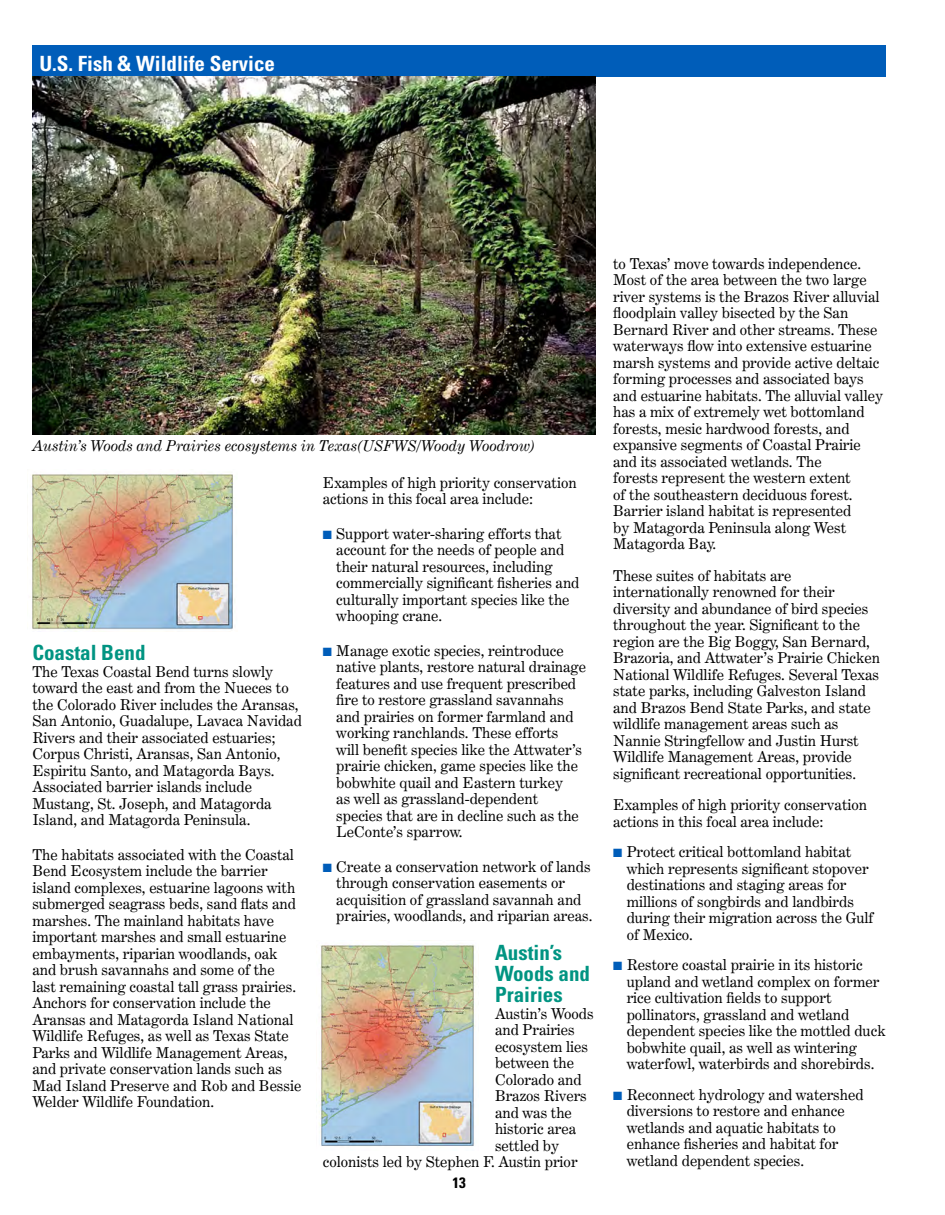
<style>
.page{position:relative;width:945px;height:1215px;background:#fff}
.page>*{position:absolute;margin:0;border:0;box-sizing:border-box;transform-origin:0 0}
.t1{font:700 condensed 21px/21px "Univers";color:#009482}
.t2{font:700 condensed 21px "Univers";color:#fff}
.t3{font:15px/16.5px "Century Expanded BT";color:#000}
.t4{font:italic 15px "Century Expanded BT";color:#000}
.t5{font:700 condensed 15px "Univers";color:#000}
.s1{color:#005db9}
</style>
<div class="page">
<div style="left:32px;top:45px;width:854px;height:32px;background:#005db9"></div>
<img style="left:32px;top:77px;width:563px;height:358px">
<img style="left:31px;top:473px;width:204px;height:159px">
<img style="left:319px;top:944px;width:157px;height:202px">
<h1 class="t2" style="left:39px;top:50px;width:237px">U.S. Fish &amp; Wildlife Service</h1>
<p class="t4" style="left:32px;top:437px;width:504px">Austin’s Woods and Prairies ecosystems in Texas(USFWS/Woody Woodrow)</p>
<h1 class="t1" style="left:32px;top:642px;width:115px">Coastal Bend</h1>
<p class="t3" style="left:32px;top:663px;width:271px">The Texas Coastal Bend turns slowly toward the east and from the Nueces to the Colorado River includes the Aransas, San Antonio, Guadalupe, Lavaca Navidad Rivers and their associated estuaries; Corpus Christi, Aransas, San Antonio, Espiritu Santo, and Matagorda Bays.<br>Associated barrier islands include Mustang, St. Joseph, and Matagorda Island, and Matagorda Peninsula.</p>
<p class="t3" style="left:32px;top:846px;width:270px">The habitats associated with the Coastal Bend Ecosystem include the barrier island complexes, estuarine lagoons with submerged seagrass beds, sand flats and marshes. The mainland habitats have important marshes and small estuarine embayments, riparian woodlands, oak and brush savannahs and some of the last remaining coastal tall grass prairies.<br>Anchors for conservation include the Aransas and Matagorda Island National Wildlife Refuges, as well as Texas State Parks and Wildlife Management Areas, and private conservation lands such as Mad Island Preserve and Rob and Bessie Welder Wildlife Foundation.</p>
<p class="t3" style="left:323px;top:474px;width:255px">Examples of high priority conservation actions in this focal area include:</p>
<p class="t3" style="left:336px;top:525px;width:245px;text-indent:-13px"><span class="s1">■</span> Support water-sharing efforts that account for the needs of people and their natural resources, including commercially significant fisheries and culturally important species like the whooping crane.</p>
<p class="t3" style="left:336px;top:642px;width:251px;text-indent:-13px"><span class="s1">■</span> Manage exotic species, reintroduce native plants, restore natural drainage features and use frequent prescribed fire to restore grassland savannahs and prairies on former farmland and working ranchlands. These efforts<br>will benefit species like the Attwater’s prairie chicken, game species like the bobwhite quail and Eastern turkey<br>as well as grassland-dependent species that are in decline such as the LeConte’s sparrow.</p>
<p class="t3" style="left:336px;top:858px;width:258px;text-indent:-13px"><span class="s1">■</span> Create a conservation network of lands through conservation easements or acquisition of grassland savannah and prairies, woodlands, and riparian areas.</p>
<h1 class="t1" style="left:495px;top:942px;width:97px">Austin’s<br>Woods and<br>Prairies</h1>
<p class="t3" style="left:495px;top:1005px;width:100px">Austin’s Woods</p>
<p class="t3" style="left:495px;top:1022px;width:81px">and Prairies</p>
<p class="t3" style="left:495px;top:1038px;width:94px">ecosystem lies</p>
<p class="t3" style="left:495px;top:1055px;width:81px">between the</p>
<p class="t3" style="left:495px;top:1071px;width:88px">Colorado and</p>
<p class="t3" style="left:495px;top:1088px;width:93px">Brazos Rivers</p>
<p class="t3" style="left:495px;top:1104px;width:78px">and was the</p>
<p class="t3" style="left:495px;top:1121px;width:83px">historic area</p>
<p class="t3" style="left:495px;top:1137px;width:66px">settled by</p>
<p class="t3" style="left:323px;top:1154px;width:256px">colonists led by Stephen F. Austin prior</p>
<p class="t5" style="left:453px;top:1174px;width:15px">13</p>
<p class="t3" style="left:613px;top:255px;width:271px">to Texas’ move towards independence.<br>Most of the area between the two large river systems is the Brazos River alluvial floodplain valley bisected by the San Bernard River and other streams. These waterways flow into extensive estuarine marsh systems and provide active deltaic forming processes and associated bays and estuarine habitats. The alluvial valley has a mix of extremely wet bottomland forests, mesic hardwood forests, and expansive segments of Coastal Prairie and its associated wetlands. The<br>forests represent the western extent<br>of the southeastern deciduous forest.<br>Barrier island habitat is represented<br>by Matagorda Peninsula along West Matagorda Bay.</p>
<p class="t3" style="left:613px;top:567px;width:268px">These suites of habitats are internationally renowned for their diversity and abundance of bird species throughout the year. Significant to the region are the Big Boggy, San Bernard, Brazoria, and Attwater’s Prairie Chicken National Wildlife Refuges. Several Texas state parks, including Galveston Island and Brazos Bend State Parks, and state wildlife management areas such as Nannie Stringfellow and Justin Hurst Wildlife Management Areas, provide significant recreational opportunities.</p>
<p class="t3" style="left:613px;top:797px;width:255px">Examples of high priority conservation actions in this focal area include:</p>
<p class="t3" style="left:627px;top:844px;width:248px;text-indent:-13px"><span class="s1">■</span> Protect critical bottomland habitat which represents significant stopover destinations and staging areas for millions of songbirds and landbirds during their migration across the Gulf of Mexico.</p>
<p class="t3" style="left:627px;top:957px;width:260px;text-indent:-13px"><span class="s1">■</span> Restore coastal prairie in its historic upland and wetland complex on former rice cultivation fields to support pollinators, grassland and wetland dependent species like the mottled duck bobwhite quail, as well as wintering waterfowl, waterbirds and shorebirds.</p>
<p class="t3" style="left:627px;top:1086px;width:238px;text-indent:-13px"><span class="s1">■</span> Reconnect hydrology and watershed diversions to restore and enhance wetlands and aquatic habitats to enhance fisheries and habitat for wetland dependent species.</p>
</div>
